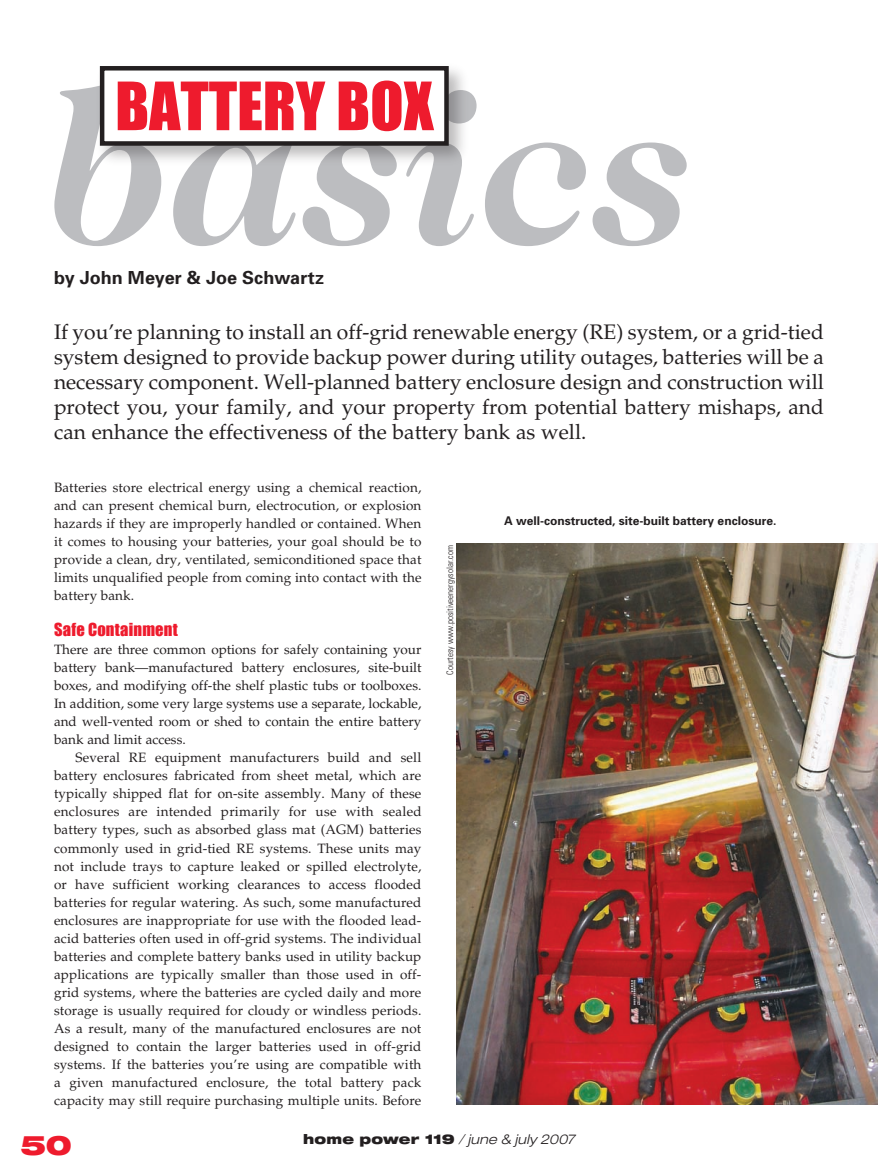
<style>
.page{position:relative;width:878px;height:1175px;background:#fff}
.page>*{position:absolute;margin:0;border:0;box-sizing:border-box;transform-origin:0 0}
.Body{font:italic 700 220.35px "Caslon Two Twenty Four";color:#bcbdc0}
.Body-2{font:61.5px "Impact";color:#ee1b2d}
.t1{font:900 expanded 27px "Helvetica Neue";color:#ee1b2d}
.Body_1st{font:21px/25.2px "Palatino";color:#231f20;text-align:justify}
.Author{font:700 18px "Univers";letter-spacing:.005em;color:#231f20}
.Head_2{font:16.5px "Impact";letter-spacing:.01em;color:#ee1b2d}
.Body-3{font:13.5px/18px "Palatino";letter-spacing:.01em;color:#231f20;text-align:justify}
.Head_2-2{font:13.5px/18px "Palatino";letter-spacing:.01em;color:#231f20;text-align:justify}
.Body_1st-2{font:13.5px/18px "Palatino";color:#231f20;text-align:justify}
.t2{font:italic 300 expanded 13.5px "Helvetica Neue";letter-spacing:.015em;color:#231f20}
.t3{font:700 12px "Univers";color:#231f20}
.t4{font:300 condensed 9px "Univers";color:#231f20}
.s1{font-weight:900;font-style:normal}
</style>
<div class="page">
<div style="left:96px;top:62px;width:375px;height:105px;background:#231f20;opacity:.3"></div>
<div style="left:102px;top:68px;width:344px;height:75px;background:#fff"></div>
<div style="left:100px;top:66px;width:348px;height:80px;border:4px solid #231f20"></div>
<img style="left:456px;top:543px;width:422px;height:561px">
<p class="Body-2" style="left:115px;top:68px;width:320px">BATTERY BOX</p>
<p class="Body" style="left:34px;top:41px;width:655px">basics</p>
<p class="Author" style="left:54px;top:266px;width:271px">by John Meyer &amp; Joe Schwartz</p>
<p class="Body_1st" style="left:54px;top:319px;width:771px">If you’re planning to install an off-grid renewable energy (RE) system, or a grid-tied system designed to provide backup power during utility outages, batteries will be a necessary component. Well-planned battery enclosure design and construction will protect you, your family, and your property from potential battery mishaps, and can enhance the effectiveness of the battery bank as well.</p>
<p class="Head_2-2" style="left:54px;top:479px;width:369px">Batteries store electrical energy using a chemical reaction, and can present chemical burn, electrocution, or explosion hazards if they are improperly handled or contained. When it comes to housing your batteries, your goal should be to provide a clean, dry, ventilated, semiconditioned space that limits unqualified people from coming into contact with the battery bank.</p>
<p class="Head_2" style="left:54px;top:619px;width:125px">Safe Containment</p>
<p class="Body_1st-2" style="left:54px;top:641px;width:369px">There are three common options for safely containing your battery bank—manufactured battery enclosures, site-built boxes, and modifying off-the shelf plastic tubs or toolboxes.<br>In addition, some very large systems use a separate, lockable, and well-vented room or shed to contain the entire battery bank and limit access.</p>
<p class="Body-3" style="left:54px;top:749px;width:369px;text-indent:22px">Several RE equipment manufacturers build and sell battery enclosures fabricated from sheet metal, which are typically shipped flat for on-site assembly. Many of these enclosures are intended primarily for use with sealed battery types, such as absorbed glass mat (AGM) batteries commonly used in grid-tied RE systems. These units may not include trays to capture leaked or spilled electrolyte, or have sufficient working clearances to access flooded batteries for regular watering. As such, some manufactured enclosures are inappropriate for use with the flooded lead&shy;acid batteries often used in off-grid systems. The individual batteries and complete battery banks used in utility backup applications are typically smaller than those used in off&shy;grid systems, where the batteries are cycled daily and more storage is usually required for cloudy or windless periods.<br>As a result, many of the manufactured enclosures are not designed to contain the larger batteries used in off-grid systems. If the batteries you’re using are compatible with a given manufactured enclosure, the total battery pack capacity may still require purchasing multiple units. Before</p>
<p class="t1" style="left:20px;top:1128px;width:53px">50</p>
<p class="t2" style="left:303px;top:1131px;width:273px"><span class="s1">home power 119</span> / june &amp; july 2007</p>
<p class="t3" style="left:504px;top:513px;width:274px">A well-constructed, site-built battery enclosure.</p>
<p class="t4" style="left:444px;top:675px;width:131px;rotate:-90deg">Courtesy www.positiveenergysolar.com</p>
</div>
